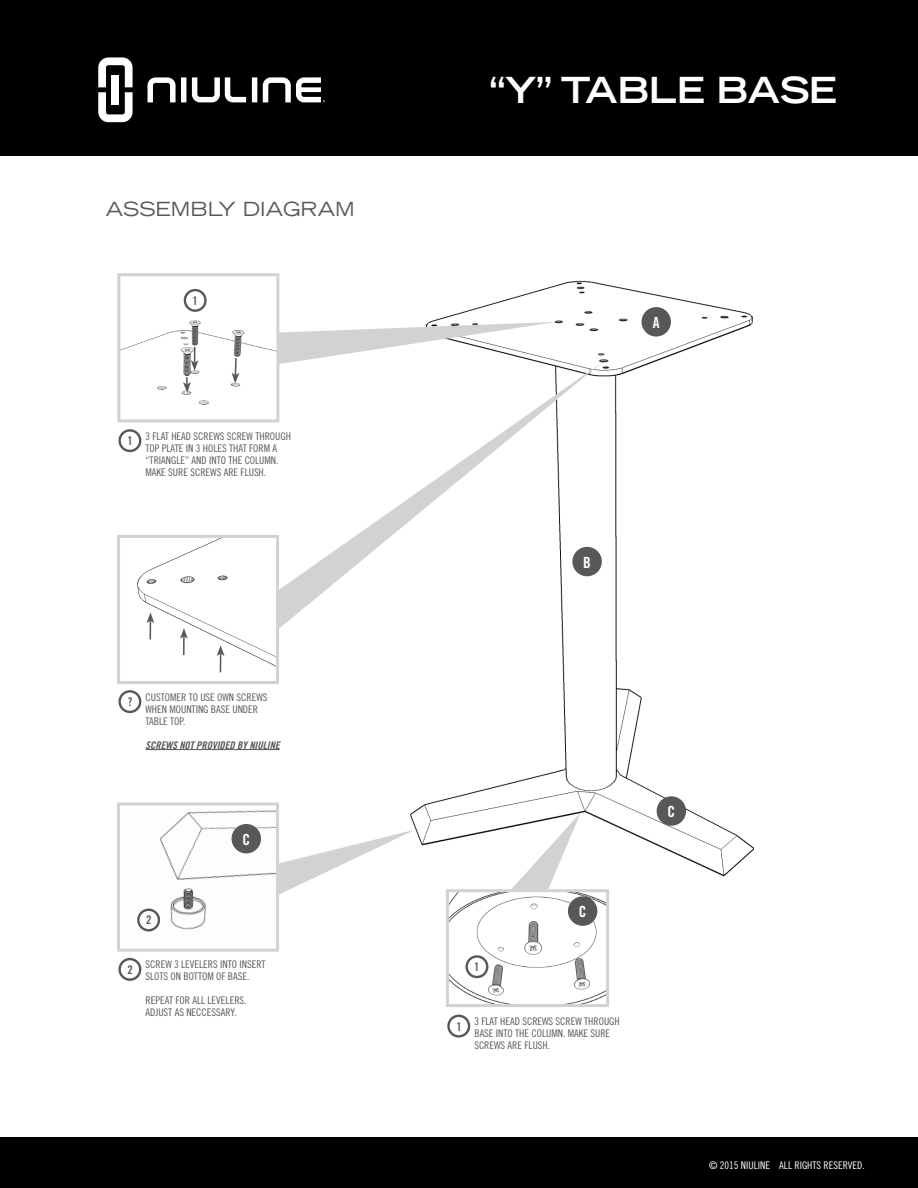
<style>
.page{position:relative;width:918px;height:1188px;background:#fff}
.page>*{position:absolute;margin:0;border:0;box-sizing:border-box;transform-origin:0 0}
.t1{font:700 expanded 36px "Trade Gothic LT Std";letter-spacing:-.02em;color:#fff}
.t2{font:expanded 19.5px "Trade Gothic LT Std";color:#57585a}
.t3{font:15.45px "Trade Gothic Bold Cond Twenty";color:#fff}
.t4{font:12px "Trade Gothic Bold Cond Twenty";color:#57585a}
.t5{font:10.5px/12px "Trade Gothic Cond Eighteen";color:#57585a}
.t6{font:10.5px "Trade Gothic Cond Eighteen";color:#fff}
.t7{font:10.5px "Trade Gothic Bold Cond Twenty Obl";color:#57585a}
</style>
<div class="page">
<img style="left:410px;top:280px;width:344px;height:597px">
<div style="left:0;top:0;width:918px;height:156px;background:#000001"></div>
<svg style="left:98px;top:57px;width:35px;height:65px"></svg>
<div style="left:111px;top:75px;width:8px;height:30px;background:#fff"></div>
<div style="left:252px;top:77px;width:5px;height:25px;background:#fff"></div>
<div style="left:181px;top:77px;width:5px;height:25px;background:#fff"></div>
<svg style="left:148px;top:77px;width:28px;height:25px"></svg>
<svg style="left:192px;top:77px;width:54px;height:25px"></svg>
<svg style="left:263px;top:77px;width:62px;height:25px"></svg>
<div style="left:0;top:1137px;width:918px;height:51px;background:#000001"></div>
<img style="left:121px;top:291px;width:154px;height:114px">
<svg style="left:279px;top:322px;width:278px;height:40px"></svg>
<svg style="left:277px;top:362px;width:326px;height:268px"></svg>
<img style="left:137px;top:539px;width:138px;height:134px">
<img style="left:137px;top:810px;width:138px;height:122px">
<div style="left:574px;top:548px;width:26px;height:27px;background:#57585a;border-radius:50%"></div>
<div style="left:572px;top:547px;width:30px;height:29px;border:3px solid #57585a;border-radius:50%"></div>
<div style="left:658px;top:798px;width:27px;height:26px;background:#57585a;border-radius:50%"></div>
<div style="left:657px;top:796px;width:29px;height:30px;border:3px solid #57585a;border-radius:50%"></div>
<div style="left:643px;top:309px;width:26px;height:26px;background:#57585a;border-radius:50%"></div>
<div style="left:642px;top:307px;width:29px;height:30px;border:3px solid #57585a;border-radius:50%"></div>
<div style="left:117px;top:535px;width:162px;height:149px;border:3px solid #d1d2d4"></div>
<div style="left:117px;top:802px;width:162px;height:150px;border:3px solid #d1d2d4"></div>
<svg style="left:277px;top:829px;width:139px;height:67px"></svg>
<div style="left:233px;top:826px;width:26px;height:26px;background:#57585a;border-radius:50%"></div>
<div style="left:232px;top:824px;width:29px;height:29px;border:3px solid #57585a;border-radius:50%"></div>
<div style="left:137px;top:909px;width:23px;height:22px;border:2px solid #57585a;border-radius:50%"></div>
<div style="left:117px;top:273px;width:162px;height:149px;border:3px solid #d1d2d4"></div>
<div style="left:184px;top:289px;width:23px;height:23px;border:2px solid #57585a;border-radius:50%"></div>
<svg style="left:183px;top:377px;width:8px;height:16px"></svg>
<svg style="left:232px;top:356px;width:7px;height:27px"></svg>
<svg style="left:191px;top:347px;width:8px;height:24px"></svg>
<svg style="left:147px;top:612px;width:7px;height:27px"></svg>
<svg style="left:180px;top:628px;width:8px;height:27px"></svg>
<svg style="left:217px;top:645px;width:7px;height:27px"></svg>
<hr style="left:146px;top:749px;width:134px;height:1px;background:#57585a">
<div style="left:118px;top:958px;width:23px;height:23px;border:2px solid #57585a;border-radius:50%"></div>
<div style="left:118px;top:429px;width:23px;height:23px;border:2px solid #57585a;border-radius:50%"></div>
<div style="left:118px;top:690px;width:23px;height:23px;border:2px solid #57585a;border-radius:50%"></div>
<img style="left:450px;top:893px;width:155px;height:110px">
<div style="left:446px;top:889px;width:163px;height:118px;border:3px solid #d1d2d4"></div>
<div style="left:569px;top:898px;width:27px;height:26px;background:#57585a;border-radius:50%"></div>
<div style="left:568px;top:896px;width:29px;height:30px;border:3px solid #57585a;border-radius:50%"></div>
<div style="left:465px;top:955px;width:23px;height:23px;border:2px solid #57585a;border-radius:50%"></div>
<div style="left:447px;top:1015px;width:23px;height:23px;border:2px solid #57585a;border-radius:50%"></div>
<svg style="left:510px;top:812px;width:71px;height:79px"></svg>
<h2 class="t2" style="left:106px;top:196px;width:251px">ASSEMBLY DIAGRAM</h2>
<p class="t4" style="left:193px;top:293px;width:7px">1</p>
<p class="t4" style="left:127px;top:434px;width:7px">1</p>
<p class="t5" style="left:146px;top:430px;width:147px">3 FLAT HEAD SCREWS SCREW THROUGH<br>TOP PLATE IN 3 HOLES THAT FORM A “TRIANGLE” AND INTO THE COLUMN.<br>MAKE SURE SCREWS ARE FLUSH.</p>
<p class="t4" style="left:128px;top:695px;width:6px">?</p>
<p class="t5" style="left:146px;top:691px;width:123px">CUSTOMER TO USE OWN SCREWS<br>WHEN MOUNTING BASE UNDER<br>TABLE TOP.</p>
<p class="t7" style="left:146px;top:738px;width:136px">SCREWS NOT PROVIDED BY NIULINE</p>
<h3 class="t3" style="left:242px;top:830px;width:9px">C</h3>
<p class="t4" style="left:146px;top:913px;width:7px">2</p>
<p class="t4" style="left:127px;top:962px;width:7px">2</p>
<p class="t5" style="left:146px;top:958px;width:121px">SCREW 3 LEVELERS INTO INSERT<br>SLOTS ON BOTTOM OF BASE.</p>
<p class="t5" style="left:146px;top:994px;width:103px">REPEAT FOR ALL LEVELERS.<br>ADJUST AS NECCESSARY.</p>
<h1 class="t1" style="left:490px;top:66px;width:349px">“Y” TABLE BASE</h1>
<h3 class="t3" style="left:653px;top:313px;width:8px">A</h3>
<h3 class="t3" style="left:583px;top:553px;width:9px">B</h3>
<p class="t4" style="left:474px;top:959px;width:7px">1</p>
<h3 class="t3" style="left:579px;top:902px;width:9px">C</h3>
<p class="t4" style="left:456px;top:1019px;width:7px">1</p>
<p class="t5" style="left:474px;top:1015px;width:147px">3 FLAT HEAD SCREWS SCREW THROUGH<br>BASE INTO THE COLUMN. MAKE SURE<br>SCREWS ARE FLUSH.</p>
<h3 class="t3" style="left:667px;top:802px;width:9px">C</h3>
<p class="t6" style="left:709px;top:1159px;width:157px">© 2015 NIULINE ALL RIGHTS RESERVED.</p>
</div>
